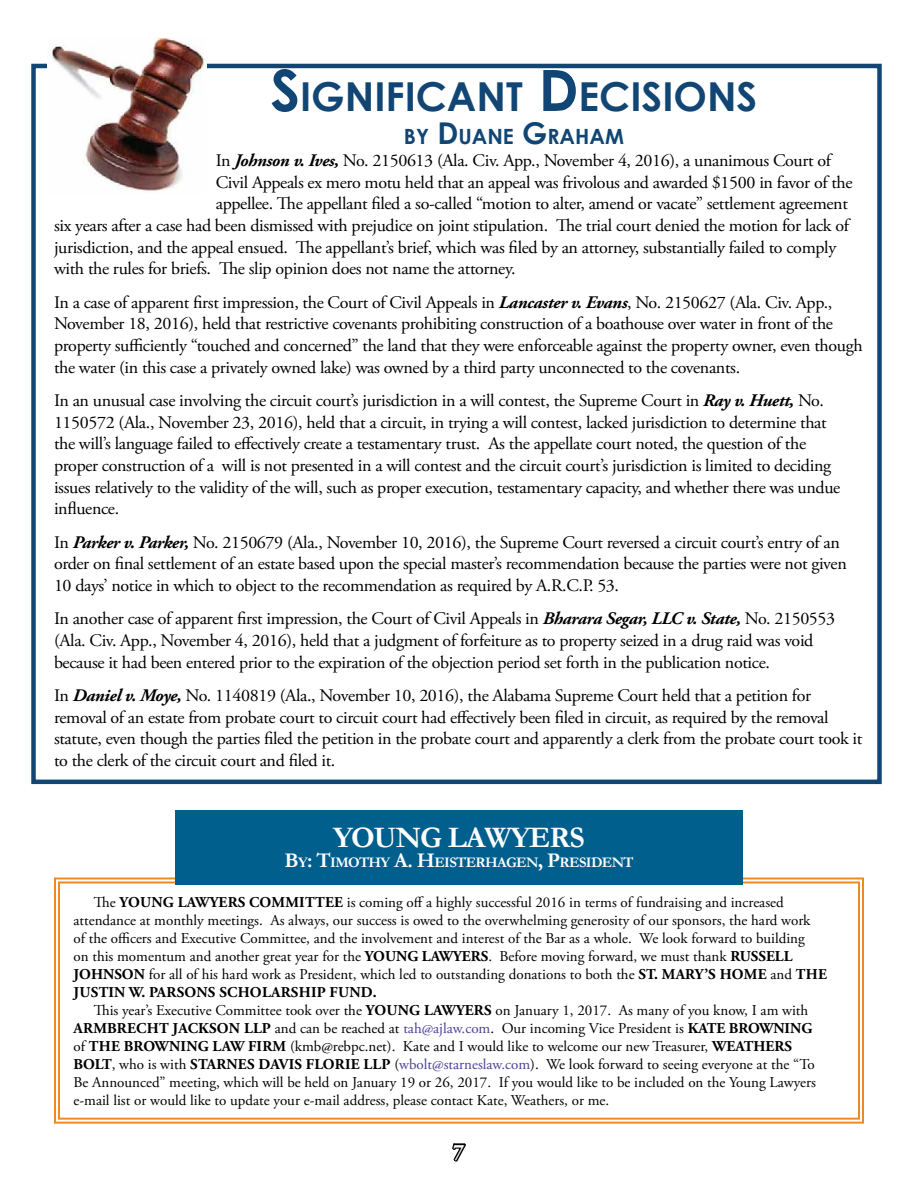
<style>
.page{position:relative;width:918px;height:1188px;background:#fff}
.page>*{position:absolute;margin:0;border:0;box-sizing:border-box;transform-origin:0 0}
.t1{font:700 39.9px "Century Gothic";color:#114674}
.t2{font:700 30px "Garamond";letter-spacing:-.03em;color:#fff}
.t3{font:700 22.05px "Adobe Garamond Pro";color:#fff;scale:.95 1}
.t4{font:700 21px "Century Gothic";color:#114674}
.t5{font:17.7px/21.6px "Adobe Garamond Pro";letter-spacing:-.02em;color:#000}
.t6{font:15px/18px "Adobe Garamond Pro";letter-spacing:-.005em;color:#000}
.t7{font:700 14.7px "Garamond";color:#fff}
.s1{font-size:57px}
.s2{font-size:30px}
.s3{font-weight:700;font-style:italic}
.s4{font-size:21px}
.s5{font-weight:700}
.s6{color:#4a419a}
</style>
<div class="page">
<svg style="left:452px;top:1143px;width:14px;height:19px"></svg>
<svg style="left:54px;top:877px;width:810px;height:247px"></svg>
<div style="left:58px;top:882px;width:802px;height:238px;border:2px solid #ee8a22"></div>
<div style="left:175px;top:810px;width:568px;height:75px;background:#015f8d"></div>
<div style="left:31px;top:64px;width:851px;height:720px;border:4px solid #114674"></div>
<img style="left:47px;top:38px;width:160px;height:153px">
<h1 class="t1" style="left:270px;top:66px;width:486px"><span class="s1">S</span>IGNIFICANT <span class="s1">D</span>ECISIONS</h1>
<p class="t4" style="left:404px;top:120px;width:222px">BY <span class="s2">D</span>UANE <span class="s2">G</span>RAHAM</p>
<p class="t5" style="left:216px;top:150px;width:619px">In <span class="s3">Johnson v. Ives,</span> No. 2150613 (Ala. Civ. App., November 4, 2016), a unanimous Court of</p>
<p class="t5" style="left:216px;top:172px;width:638px">Civil Appeals ex mero motu held that an appeal was frivolous and awarded $1500 in favor of the</p>
<p class="t5" style="left:216px;top:194px;width:634px">appellee. The appellant filed a so-called “motion to alter, amend or vacate” settlement agreement</p>
<p class="t5" style="left:54px;top:215px;width:799px">six years after a case had been dismissed with prejudice on joint stipulation. The trial court denied the motion for lack of</p>
<p class="t5" style="left:54px;top:237px;width:784px">jurisdiction, and the appeal ensued. The appellant’s brief, which was filed by an attorney, substantially failed to comply</p>
<p class="t5" style="left:54px;top:258px;width:463px">with the rules for briefs. The slip opinion does not name the attorney.</p>
<p class="t5" style="left:54px;top:292px;width:810px">In a case of apparent first impression, the Court of Civil Appeals in <span class="s3">Lancaster v. Evans</span>, No. 2150627 (Ala. Civ. App., November 18, 2016), held that restrictive covenants prohibiting construction of a boathouse over water in front of the property sufficiently “touched and concerned” the land that they were enforceable against the property owner, even though the water (in this case a privately owned lake) was owned by a third party unconnected to the covenants.</p>
<p class="t5" style="left:54px;top:390px;width:788px">In an unusual case involving the circuit court’s jurisdiction in a will contest, the Supreme Court in <span class="s3">Ray v. Huett,</span> No.<br>1150572 (Ala., November 23, 2016), held that a circuit, in trying a will contest, lacked jurisdiction to determine that the will’s language failed to effectively create a testamentary trust. As the appellate court noted, the question of the proper construction of a will is not presented in a will contest and the circuit court’s jurisdiction is limited to deciding issues relatively to the validity of the will, such as proper execution, testamentary capacity, and whether there was undue influence.</p>
<p class="t5" style="left:54px;top:532px;width:794px">In <span class="s3">Parker v. Parker,</span> No. 2150679 (Ala., November 10, 2016), the Supreme Court reversed a circuit court’s entry of an order on final settlement of an estate based upon the special master’s recommendation because the parties were not given<br>10 days’ notice in which to object to the recommendation as required by A.R.C.P. 53.</p>
<p class="t5" style="left:54px;top:609px;width:783px">In another case of apparent first impression, the Court of Civil Appeals in <span class="s3">Bharara Segar, LLC v. State,</span> No. 2150553 (Ala. Civ. App., November 4, 2016), held that a judgment of forfeiture as to property seized in a drug raid was void because it had been entered prior to the expiration of the objection period set forth in the publication notice.</p>
<p class="t5" style="left:54px;top:685px;width:810px">In <span class="s3">Daniel v. Moye,</span> No. 1140819 (Ala., November 10, 2016), the Alabama Supreme Court held that a petition for removal of an estate from probate court to circuit court had effectively been filed in circuit, as required by the removal statute, even though the parties filed the petition in the probate court and apparently a clerk from the probate court took it to the clerk of the circuit court and filed it.</p>
<h2 class="t2" style="left:333px;top:817px;width:253px">YOUNG LAWYERS</h2>
<p class="t7" style="left:284px;top:852px;width:57px"><span class="s4">B</span>Y<span class="s4">: T</span>IMOT</p>
<p class="t7" style="left:369px;top:852px;width:76px">HY <span class="s4">A. H</span>EISTER</p>
<p class="t7" style="left:485px;top:852px;width:24px">HAGEN</p>
<p class="t7" style="left:538px;top:852px;width:32px"><span class="s4">, P</span>RESIDENT</p>
<p class="t6" style="left:73px;top:894px;width:755px;text-indent:20px">The <span class="s5">YOUNG LAWYERS COMMITTEE</span> is coming off a highly successful 2016 in terms of fundraising and increased attendance at monthly meetings. As always, our success is owed to the overwhelming generosity of our sponsors, the hard work of the officers and Executive Committee, and the involvement and interest of the Bar as a whole. We look forward to building<br>on this momentum and another great year for the <span class="s5">YOUNG LAWYERS</span>. Before moving forward, we must thank <span class="s5">RUSSELL JOHNSON</span> for all of his hard work as President, which led to outstanding donations to both the <span class="s5">ST. MARY’S HOME</span> and <span class="s5">THE JUSTIN W. PARSONS SCHOLARSHIP FUND.</span></p>
<p class="t6" style="left:74px;top:1002px;width:744px;text-indent:20px">This year’s Executive Committee took over the <span class="s5">YOUNG LAWYERS</span> on January 1, 2017. As many of you know, I am with <span class="s5">ARMBRECHT JACKSON LLP</span> and can be reached at <span class="s6">tah@ajlaw.com</span>. Our incoming Vice President is <span class="s5">KATE BROWNING </span>of <span class="s5">THE BROWNING LAW FIRM</span> (kmb@rebpc.net). Kate and I would like to welcome our new Treasurer, <span class="s5">WEATHERS BOLT</span>, who is with <span class="s5">STARNES DAVIS FLORIE LLP</span> (<span class="s6">wbolt@starneslaw.com</span>). We look forward to seeing everyone at the “To Be Announced” meeting, which will be held on January 19 or 26, 2017. If you would like to be included on the Young Lawyers e-mail list or would like to update your e-mail address, please contact Kate, Weathers, or me.</p>
<p class="t3" style="left:454px;top:1139px;width:13px">7</p>
</div>
